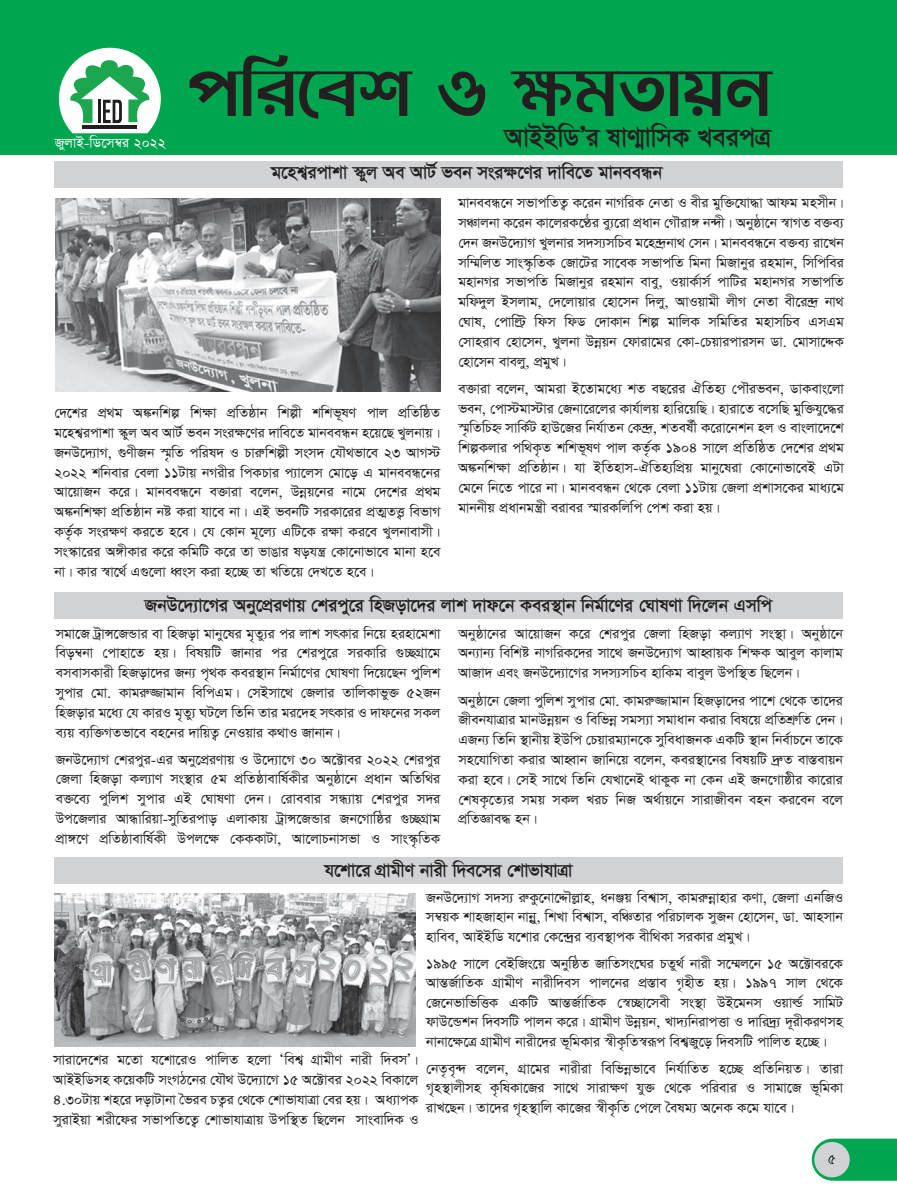
<style>
.page{position:relative;width:897px;height:1188px;background:#fff}
.page>*{position:absolute;margin:0;border:0;box-sizing:border-box;transform-origin:0 0}
.t1{font:700 82.35px "Bashundhara 21";color:#231f20}
.t2{font:700 30.45px "Sutonny MJ";color:#231f20}
.t3{font:700 21px "Sutonny MJ";color:#231f20}
.t4{font:16.5px/19.8px "Sutonny MJ";color:#231f20;text-align:justify}
.t5{font:16.5px "Sutonny MJ";color:#fff}
</style>
<div class="page">
<div style="left:0;top:0;width:896px;height:155px;background:#00a54f"></div>
<svg style="left:59px;top:48px;width:102px;height:85px"></svg>
<hr style="left:83px;top:125px;width:54px;height:4px;background:#211e1e">
<div style="left:54px;top:592px;width:788px;height:27px;background:#d1d2d4"></div>
<img style="left:56px;top:199px;width:384px;height:192px">
<svg style="left:811px;top:1139px;width:85px;height:42px;background:#49b67e"></svg>
<div style="left:54px;top:857px;width:788px;height:27px;background:#d1d2d4"></div>
<img style="left:54px;top:894px;width:361px;height:152px">
<div style="left:54px;top:161px;width:789px;height:27px;background:#d1d2d4"></div>
<p class="t5" style="left:55px;top:134px;width:112px">RYJVB-WW‡M¤^I 2022</p>
<h1 class="t1" style="left:188px;top:49px;width:584px">cwi‡ek I ÿgZvqb</h1>
<h2 class="t2" style="left:505px;top:120px;width:267px">AVBBWWÕI LVY¥VWMK LEICÎ</h2>
<p class="t3" style="left:271px;top:160px;width:392px">G‡NK¦ICVKV ¯‹YJ AE AVU© FEB MSI¶‡YI `VWE‡Z GVBEEÜB</p>
<p class="t4" style="left:54px;top:404px;width:387px">†`‡KI CÖ_G A¼BWKÍ WK¶V CÖWZÔVB WKÍX KWKF~LY CVJ CÖWZWÔZ G‡NK¦ICVKV ¯‹YJ AE AVU© FEB MSI¶‡YI `VWE‡Z GVBEEÜB N‡Q‡Q LYJBVQ| RBD‡`¨VM, ¸YXRB ¯§…WZ CWIL` I PVIÆWKÍX MSM` †HŠ_FV‡E 23 AVM÷ 2022 KWBEVI †EJV 11UVQ BMIXI WCKPVI C¨V‡JM †GV‡O G GVBEEÜ‡BI AV‡QVRB K‡I| GVBEEÜ‡B E³VIV E‡JB, DBŒQ‡BI BV‡G †`‡KI CÖ_G A¼BWK¶V CÖWZÔVB BÓ KIV HV‡E BV| GB FEBWU MIKV‡II CÖZ¥ZË¡ WEFVM KZ©…K MSI¶Y KI‡Z N‡E| †H †KVB G~‡J¨ GWU‡K I¶V KI‡E LYJBVEVMX| MS¯‹V‡II A½XKVI K‡I KWGWU K‡I ZV FVOVI LOHŠ¿ †KV‡BVFV‡E GVBV N‡E BV| KVI ¯^V‡_© G¸‡JV AŸSM KIV N‡”Q ZV LWZ‡Q †`L‡Z N‡E|</p>
<p class="t4" style="left:458px;top:194px;width:387px">GVBEEÜ‡B MFVCWZZ¡ K‡IB BVMWIK †BZV I EXI GYW³‡HV×V AVDG GNMXB| MÂVJBV K‡IB KV‡JIK‡ÉI EY¨‡IV CÖAVB †MŠIV½ B›`X| ABYÔV‡B ¯^VMZ E³E¨ †`B RBD‡`¨VM LYJBVI M`M¨MWPE G‡N›`«BV_ †MB| GVBEEÜ‡B E³E¨ IV‡LB MW¤§WJZ MVS¯‹…WZK †RV‡UI MV‡EK MFVCWZ WGBV WGRVBYI INGVB, WMWCWEI GNVBMI MFVCWZ WGRVBYI INGVB EVEY, IQVK©VM© CVWUI GNVBMI MFVCWZ GWD`YJ BMJVG, †`‡JVQVI †NV‡MB W`JY, AVIQVGX JXM †BZV EX‡I›`«BV_ †NVL, †CVWË«WDM WDW †`VKVB WKÍ GVWJK MWGWZI GNVMWPE GMGG †MVNIVE †NV‡MB, LYJBV DBŒQB †DVIV‡GI †KV-†PQVICVIMB WV. †GVMV‡ÏK †NV‡MB EVEJY, CÖGYL|</p>
<p class="t4" style="left:458px;top:379px;width:387px">E³VIV E‡JB, AVGIV B‡ZVG‡A¨ KZ EQ‡II HWZN¨ †CŠIFEB, WVKEVS‡JV FEB, †CV÷GV÷VI †RBV‡I‡JI KVH©VJQ NVWI‡QWQ| NVIV‡Z E‡MWQ GYW³HY‡×I ¯§…WZWPÝ MVWK©U NVD‡RI WBH©VZB †K›`«, KZEL©X K‡IV‡BKB NJ I EVSJV‡`‡K WKÍKJVI CW_K…Z KWKF~LY CVJ KZ©…K 1904 MV‡J CÖWZWÔZ †`‡KI CÖ_G A¼BWK¶V CÖWZÔVB| HV BWZNVM-HWZN¨WCÖQ GVBY‡LIV †KV‡BVFV‡EB GUV †G‡B WB‡Z CV‡I BV| GVBEEÜB †_‡K †EJV 11UVQ †RJV CÖKVM‡KI GVA¨‡G GVBBXQ CÖAVBGŠ¿X EIVEI ¯§VIKWJWC †CK KIV NQ|</p>
<p class="t3" style="left:145px;top:593px;width:628px">RBD‡`¨V‡MI ABY‡CÖIYVQ †KICY‡I WNROV‡`I JVK `VD‡B KEI¯’VB WBG©V‡YI †NVLYV W`‡JB GMWC</p>
<p class="t4" style="left:56px;top:624px;width:386px">MGV‡R UªVÝ‡RÛVI EV WNROV GVBY‡LI G„ZY¨I CI JVK MRKVI WB‡Q NINV‡GKV WEO¤^BV †CVNV‡Z NQ| WELQWU RVBVI CI †KICY‡I MIKVWI ¸”QMÖV‡G EMEVMKVIX WNROV‡`I RB¨ C„_K KEI¯’VB WBG©V‡YI †NVLYV W`‡Q‡QB CYWJK MYCVI †GV. KVGIÆ¾VGVB WEWCGG| †MBMV‡_ †RJVI ZVWJKVFY³ 52RB WNROVI G‡A¨ †H KVII G„ZY¨ NU‡J WZWB ZVI GI‡`N MRKVI I `VD‡BI MKJ E¨Q E¨W³MZFV‡E EN‡BI `VWQZ¡ †BIQVI K_VI RVBVB|</p>
<p class="t4" style="left:56px;top:750px;width:387px">RBD‡`¨VM †KICYI-GI ABY‡CÖIYVQ I D‡`¨V‡M 30 A‡±VEI 2022 †KICYI †RJV WNROV KJ¨VY MS¯’VI 5G CÖWZÔVEVWL©KXI ABYÔV‡B CÖAVB AWZW_I E³‡E¨ CYWJK MYCVI GB †NVLYV †`B| †IVEEVI MÜ¨VQ †KICYI M`I DC‡RJVI AVÜVWIQV-MYWZICVO GJVKVQ UªVÝ‡RÛVI RB‡MVWÔI ¸”QMÖVG CÖV½‡Y CÖWZÔVEVWL©KX DCJ‡¶ †KKKVUV, AV‡JVPBVMFV I MVS¯‹…WZK</p>
<p class="t3" style="left:325px;top:859px;width:249px">H‡KV‡I MÖVGXY BVIX W`E‡MI †KVFVHVÎV</p>
<p class="t4" style="left:426px;top:889px;width:418px">RBD‡`¨VM M`M¨ IÆKZ‡BV‡ÏŠJØVN, ABÄQ WEK^VM, KVGIÆBŒVNVI KYV, †RJV GBWRI M¤^QK KVNRVNVB BVBŒY, WKLV WEK^VM, EWÂZVI CWIPVJK MYRB †NV‡MB, WV. AVNMVB NVWEE, AVBBWW H‡KVI †K‡›`ªI E¨E¯’VCK EXW_KV MIKVI CÖGYL|</p>
<p class="t4" style="left:426px;top:955px;width:418px">1995 MV‡J †EBWRS‡Q ABYWÔZ RVWZMS‡NI PZY_© BVIX M‡¤§J‡B 15 A‡±VEI‡K AVŠÍR©VWZK MÖVGXY BVIXW`EM CVJ‡BI CÖ¯ÍVE M…NXZ NQ| 1997 MVJ †_‡K †R‡BFVWFWËK GKWU AVŠÍR©VWZK †¯^”QV‡MEX MS¯’V DB‡GBM IQVÌ© MVWGU DVD‡ÛKB W`EMWU CVJB K‡I| MÖVGXY DBŒQB, LV`¨WBIVCËV I `VWI`ª¨ `~IXKIYMN BVBV‡¶‡Î MÖVGXY BVIX‡`I F~WGKVI ¯^XK…WZ¯^IƑC WEK¦RY‡O W`EMWU CVWJZ N‡”Q|</p>
<p class="t4" style="left:426px;top:1060px;width:418px">†BZ…E„›` E‡JB, MÖV‡GI BVIXIV WEWFBŒFV‡E WBH©VWZZ N‡”Q CÖWZWBQZ| ZVIV M„N¯’VJXMN K…WLKV‡RI MV‡_ MVIVŸY HY³ †_‡K CWIEVI I MVGV‡R F~WGKV IVL‡QB| ZV‡`I M„N¯’VWJ KV‡RI ¯^XK…WZ †C‡J ˆELG¨ A‡BK K‡G HV‡E|</p>
<p class="t4" style="left:458px;top:624px;width:386px">ABYÔV‡BI AV‡QVRB K‡I †KICYI †RJV WNROV KJ¨VY MS¯’V| ABYÔV‡B AB¨VB¨ WEWKÓ BVMWIK‡`I MV‡_ RBD‡`¨VM AVNŸVQK WKŸK AVEYJ KVJVG AVRV` GES RBD‡`¨V‡MI M`M¨MWPE NVWKG EVEYJ DCW¯’Z WQ‡JB|</p>
<p class="t4" style="left:458px;top:691px;width:386px">ABYÔV‡B †RJV CYWJK MYCVI †GV. KVGIÆ¾VGVB WNROV‡`I CV‡K †_‡K ZV‡`I RXEBHVÎVI GVBDBŒQB I WEWFBŒ MGM¨V MGVAVB KIVI WEL‡Q CÖWZKÖÆWZ †`B| GRB¨ WZWB ¯’VBXQ BDWC †PQVIG¨VB‡K MYWEAVRBK GKWU ¯’VB WBE©VP‡B ZV‡K MN‡HVWMZV KIVI AVNŸVB RVWB‡Q E‡JB, KEI¯’V‡BI WELQWU `ªÆZ EV¯ÍEVQB KIV N‡E| †MB MV‡_ WZWB †HLV‡BB _VKYK BV †KB GB RB‡MVÔXI KV‡IVI †KLK…‡Z¨I MGQ MKJ LIP WBR A_©VQ‡B MVIVRXEB ENB KI‡EB E‡J CÖWZÁVE× NB|</p>
<p class="t4" style="left:54px;top:1051px;width:366px">MVIV‡`‡KI G‡ZV H‡KV‡II CVWJZ N‡JV ÔWEK¦ MÖVGXY BVIX W`EMÕ| AVBBWWMN K‡QKWU MSMV‡BI †HŠ_ D‡`¨V‡M 15 A‡±VEI 2022 WEKV‡J 4.30UVQ KN‡I `OVUVBV ˆFIE PZ¡I †_‡K †KVFVHVÎV †EI NQ| AA¨VCK MYIVBQV KIX‡DI MFVCWZ‡Z¡ †KVFVHVÎVQ DCW¯’Z WQ‡JB MVSEVW`K I</p>
</div>
